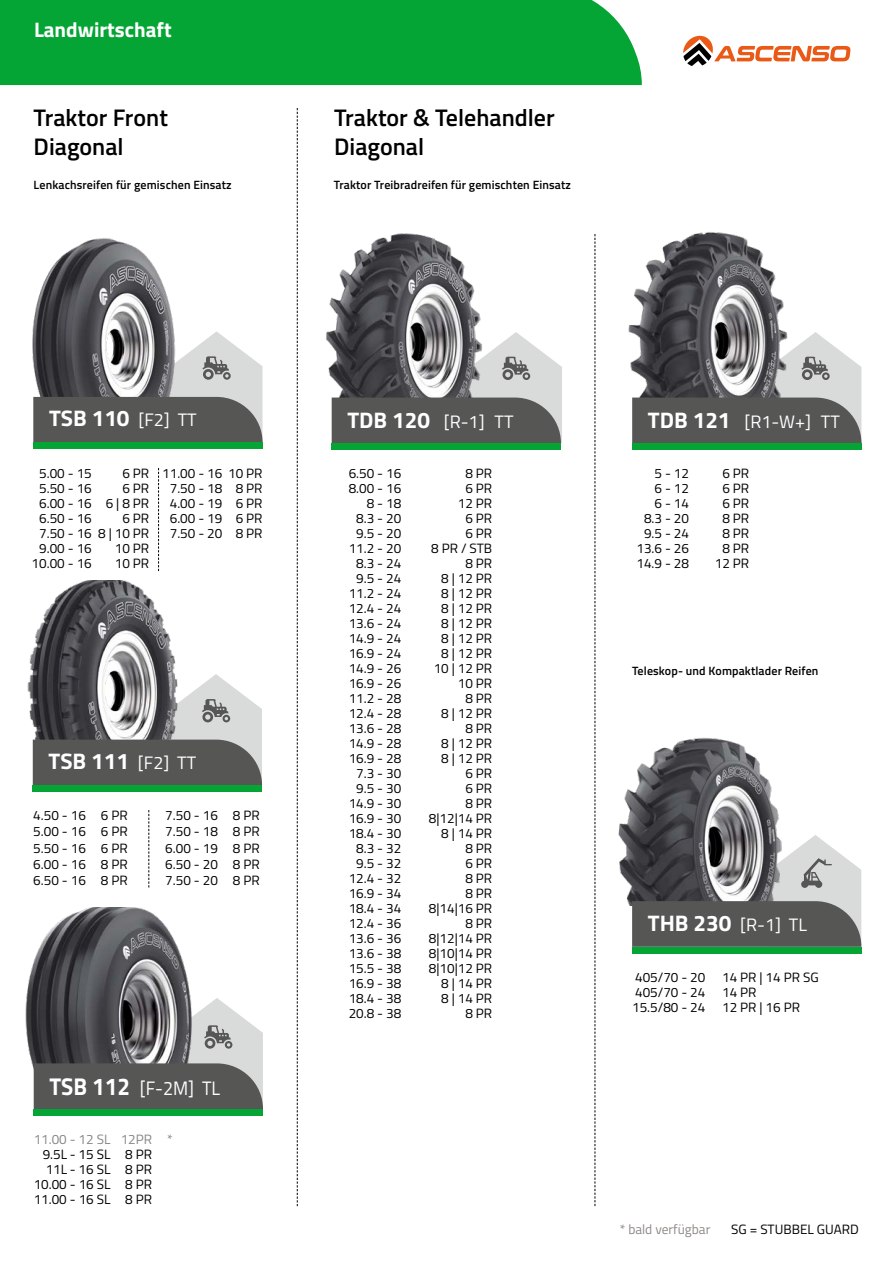
<style>
.page{position:relative;width:893px;height:1263px;background:#fff}
.page>*{position:absolute;margin:0;border:0;box-sizing:border-box;transform-origin:0 0}
.t1{font:600 24px/28.8px "Titillium";color:#000}
.t2{font:700 22.5px "Titillium";color:#fff}
.t3{font:700 21px "Titillium";color:#fff}
.t4{font:19.5px "Titillium";color:#fff;scale:.93 1}
.t5{font:18px "Titillium";color:#fff}
.t6{font:13.5px/15px "Titillium";color:#000;text-align:right}
.t7{font:13.5px "Titillium";color:#868786}
.t8{font:13.5px "Titillium";color:#8f8986}
.t9{font:600 12px "Titillium";letter-spacing:.01em;color:#000}
.s1{font-weight:400;font-size:18px}
.s2{font-weight:700;font-size:24.3px}
.s3{font-weight:700;font-size:22.5px}
</style>
<div class="page">
<div style="left:0;top:0;width:642px;height:85px;background:#05a535"></div>
<svg style="left:297px;top:108px;width:1px;height:1098px"></svg>
<svg style="left:595px;top:234px;width:1px;height:972px"></svg>
<svg style="left:683px;top:36px;width:167px;height:30px"></svg>
<img style="left:25px;top:907px;width:166px;height:163px">
<img style="left:32px;top:238px;width:142px;height:123px">
<svg style="left:33px;top:331px;width:230px;height:112px;background:#7e7f7f"></svg>
<div style="left:33px;top:443px;width:229px;height:6px;background:#05a535"></div>
<img style="left:27px;top:580px;width:149px;height:163px">
<svg style="left:33px;top:674px;width:229px;height:111px;background:#7f7f7f"></svg>
<div style="left:33px;top:785px;width:229px;height:7px;background:#05a535"></div>
<svg style="left:34px;top:998px;width:229px;height:111px;background:#707071"></svg>
<div style="left:34px;top:1109px;width:229px;height:7px;background:#05a535"></div>
<img style="left:618px;top:737px;width:161px;height:168px">
<div style="left:632px;top:947px;width:229px;height:7px;background:#05a535"></div>
<svg style="left:632px;top:835px;width:229px;height:112px;background:#79797a"></svg>
<img style="left:628px;top:232px;width:158px;height:139px">
<img style="left:326px;top:233px;width:155px;height:182px">
<svg style="left:332px;top:332px;width:230px;height:111px;background:#7c7c7d"></svg>
<svg style="left:632px;top:332px;width:229px;height:111px;background:#7c7b7c"></svg>
<div style="left:332px;top:443px;width:229px;height:7px;background:#05a535"></div>
<div style="left:632px;top:443px;width:229px;height:7px;background:#05a535"></div>
<svg style="left:158px;top:468px;width:1px;height:103px"></svg>
<svg style="left:148px;top:810px;width:1px;height:77px"></svg>
<h3 class="t3" style="left:34px;top:14px;width:139px">Landwirtschaft</h3>
<h1 class="t1" style="left:34px;top:102px;width:136px">Traktor Front<br>Diagonal</h1>
<p class="t9" style="left:34px;top:176px;width:200px">Lenkachsreifen für gemischen Einsatz</p>
<h1 class="t1" style="left:334px;top:102px;width:222px">Traktor &amp; Telehandler<br>Diagonal</h1>
<p class="t9" style="left:334px;top:176px;width:239px">Traktor Treibradreifen für gemischten Einsatz</p>
<h2 class="t2" style="left:49px;top:401px;width:149px">TSB 110 <span class="s1">[F2] TT</span></h2>
<p class="t6" style="left:98px;top:465px;width:53px">6 PR<br>6 PR<br>6 | 8 PR<br>6 PR<br>8 | 10 PR<br>10 PR<br>10 PR</p>
<p class="t6" style="left:236px;top:465px;width:28px;text-align:justify;text-indent:-73px">11.00 - 16 10 PR 8 PR 6 PR 6 PR 8 PR</p>
<p class="t6" style="left:32px;top:465px;width:62px;text-align:center">5.00 - 15<br>5.50 - 16<br>6.00 - 16<br>6.50 - 16<br>7.50 - 16<br>9.00 - 16<br>10.00 - 16</p>
<p class="t6" style="left:170px;top:480px;width:54px;text-align:justify">7.50 - 18<br>4.00 - 19<br>6.00 - 19<br>7.50 - 20</p>
<h2 class="t2" style="left:49px;top:743px;width:149px">TSB 111 <span class="s1">[F2] TT</span></h2>
<p class="t6" style="left:33px;top:807px;width:96px;line-height:16.2px;text-align:justify">4.50 - 16 6 PR 5.00 - 16 6 PR 5.50 - 16 6 PR 6.00 - 16 8 PR 6.50 - 16 8 PR</p>
<p class="t6" style="left:165px;top:807px;width:96px;line-height:16.2px;text-align:justify">7.50 - 16 8 PR 7.50 - 18 8 PR 6.00 - 19 8 PR 6.50 - 20 8 PR 7.50 - 20 8 PR</p>
<h3 class="t4" style="left:49px;top:1074px;width:185px"><span class="s2">TSB 112</span> [F-2M] TL</h3>
<p class="t7" style="left:34px;top:1130px;width:141px">11.00 - 12 SL 12PR *</p>
<p class="t6" style="left:34px;top:1146px;width:120px">9.5L - 15 SL 8 PR<br>11L - 16 SL 8 PR<br>10.00 - 16 SL 8 PR<br>11.00 - 16 SL 8 PR</p>
<h3 class="t5" style="left:347px;top:408px;width:168px"><span class="s3">TDB 120</span> [R-1] TT</h3>
<h3 class="t5" style="left:648px;top:408px;width:193px"><span class="s3">TDB 121</span> [R1-W+] TT</h3>
<p class="t6" style="left:349px;top:465px;width:54px">6.50 - 16<br>8.00 - 16<br>8 - 18<br>8.3 - 20<br>9.5 - 20<br>11.2 - 20<br>8.3 - 24<br>9.5 - 24<br>11.2 - 24<br>12.4 - 24<br>13.6 - 24<br>14.9 - 24<br>16.9 - 24<br>14.9 - 26<br>16.9 - 26<br>11.2 - 28<br>12.4 - 28<br>13.6 - 28<br>14.9 - 28<br>16.9 - 28<br>7.3 - 30<br>9.5 - 30<br>14.9 - 30<br>16.9 - 30<br>18.4 - 30<br>8.3 - 32<br>9.5 - 32<br>12.4 - 32<br>16.9 - 34<br>18.4 - 34<br>12.4 - 36<br>13.6 - 36<br>13.6 - 38<br>15.5 - 38<br>16.9 - 38<br>18.4 - 38<br>20.8 - 38</p>
<p class="t6" style="left:715px;top:465px;width:36px;text-align:center">6 PR<br>6 PR<br>6 PR<br>8 PR<br>8 PR<br>8 PR<br>12 PR</p>
<p class="t6" style="left:429px;top:465px;width:65px">8 PR<br>6 PR<br>12 PR<br>6 PR<br>6 PR<br>8 PR / STB<br>8 PR<br>8 | 12 PR<br>8 | 12 PR<br>8 | 12 PR<br>8 | 12 PR<br>8 | 12 PR<br>8 | 12 PR<br>10 | 12 PR<br>10 PR<br>8 PR<br>8 | 12 PR<br>8 PR<br>8 | 12 PR<br>8 | 12 PR<br>6 PR<br>6 PR<br>8 PR<br>8|12|14 PR<br>8 | 14 PR<br>8 PR<br>6 PR<br>8 PR<br>8 PR<br>8|14|16 PR<br>8 PR<br>8|12|14 PR<br>8|10|14 PR<br>8|10|12 PR<br>8 | 14 PR<br>8 | 14 PR<br>8 PR</p>
<p class="t6" style="left:636px;top:465px;width:54px">5 - 12<br>6 - 12<br>6 - 14<br>8.3 - 20<br>9.5 - 24<br>13.6 - 26<br>14.9 - 28</p>
<p class="t9" style="left:632px;top:662px;width:188px">Teleskop- und Kompaktlader Reifen</p>
<h3 class="t5" style="left:648px;top:912px;width:161px"><span class="s3">THB 230</span> [R-1] TL</h3>
<p class="t6" style="left:722px;top:969px;width:98px;text-align:left">14 PR | 14 PR SG<br>14 PR<br>12 PR | 16 PR</p>
<p class="t6" style="left:632px;top:969px;width:75px;text-align:justify">405/70 - 20<br>405/70 - 24<br>15.5/80 - 24</p>
<p class="t8" style="left:620px;top:1220px;width:92px">* bald verfügbar</p>
<p class="t6" style="left:731px;top:1221px;width:129px">SG = STUBBEL GUARD</p>
</div>
